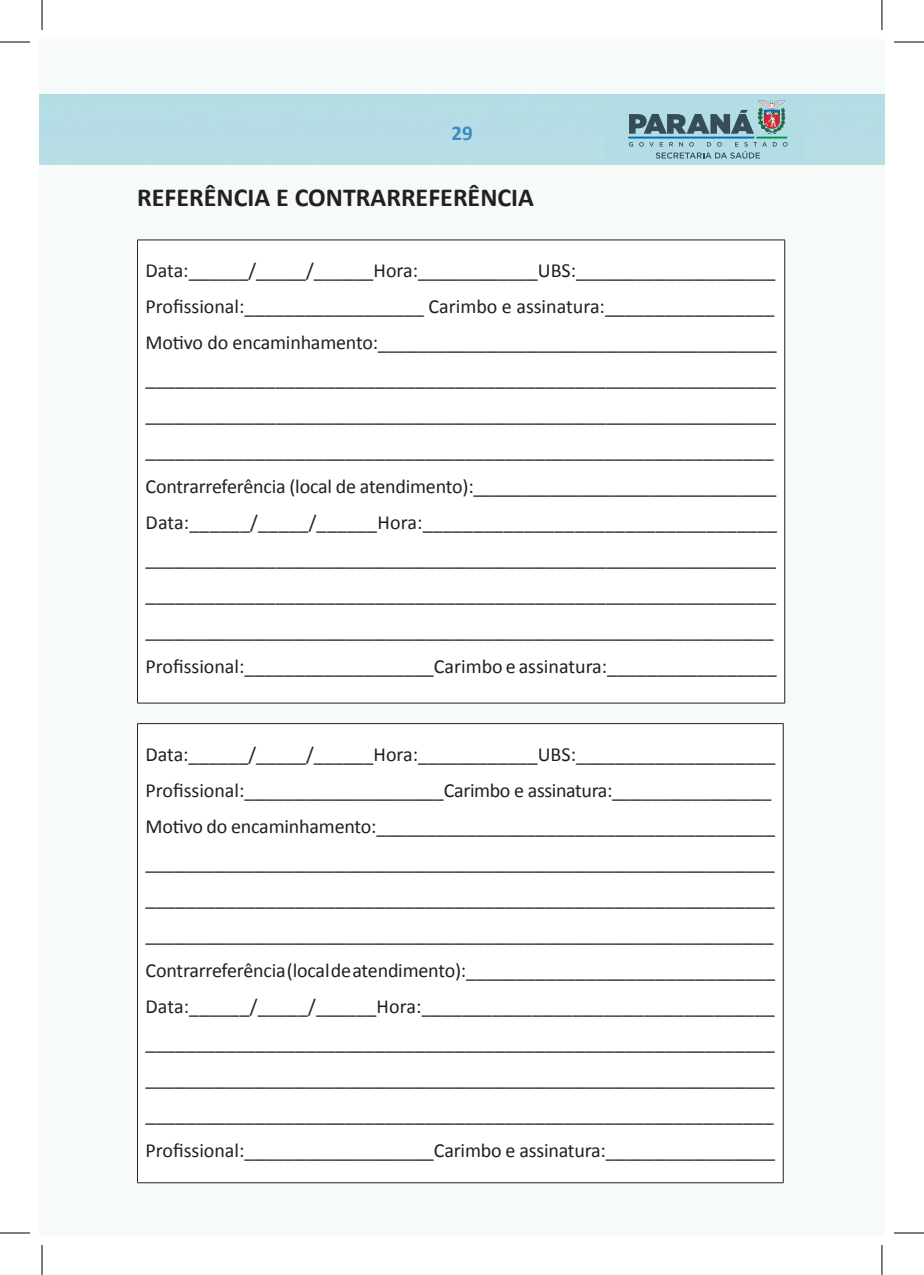
<style>
.page{position:relative;width:924px;height:1275px;background:#fff}
.page>*{position:absolute;margin:0;border:0;box-sizing:border-box;transform-origin:0 0}
.t1{font:700 26px "Calibri";color:#231f20}
.t2{font:700 21px "Calibri";color:#398cc4}
.t3{font:20px/36px "Calibri";letter-spacing:-.01em;color:#231f20;text-align:justify}
</style>
<div class="page">
<div style="left:603px;top:95px;width:201px;height:68px;background:#b3dde5"></div>
<svg style="left:628px;top:100px;width:159px;height:59px"></svg>
<hr style="left:137px;top:240px;width:647px;height:1px;background:#231f20">
<hr style="left:137px;top:240px;width:1px;height:463px;background:#231f20">
<hr style="left:784px;top:240px;width:1px;height:463px;background:#231f20">
<hr style="left:137px;top:703px;width:647px;height:1px;background:#231f20">
<hr style="left:137px;top:723px;width:646px;height:1px;background:#231f20">
<hr style="left:137px;top:724px;width:1px;height:458px;background:#231f20">
<hr style="left:782px;top:724px;width:1px;height:458px;background:#231f20">
<hr style="left:137px;top:1182px;width:646px;height:1px;background:#231f20">
<hr style="left:0;top:42px;width:30px;height:1px;background:#000">
<hr style="left:893px;top:42px;width:30px;height:1px;background:#000">
<hr style="left:0;top:1232px;width:30px;height:1px;background:#000">
<hr style="left:893px;top:1232px;width:30px;height:1px;background:#000">
<hr style="left:42px;top:0;width:1px;height:30px;background:#000">
<hr style="left:42px;top:1245px;width:1px;height:30px;background:#000">
<hr style="left:881px;top:0;width:1px;height:30px;background:#000">
<hr style="left:881px;top:1245px;width:1px;height:30px;background:#000">
<p class="t2" style="left:451px;top:118px;width:23px">29</p>
<p class="t1" style="left:137px;top:178px;width:398px">REFERÊNCIA E CONTRARREFERÊNCIA</p>
<p class="t3" style="left:145px;top:251px;width:631px">Data:______/_____/______Hora:____________UBS:____________________</p>
<p class="t3" style="left:145px;top:287px;width:630px">Profissional:__________________ Carimbo e assinatura:_________________</p>
<p class="t3" style="left:145px;top:323px;width:632px">Motivo do encaminhamento:________________________________________ _______________________________________________________________ _______________________________________________________________ _______________________________________________________________</p>
<p class="t3" style="left:145px;top:467px;width:632px">Contrarreferência (local de atendimento):_______________________________</p>
<p class="t3" style="left:145px;top:503px;width:632px">Data:______/_____/______Hora:___________________________________ _______________________________________________________________ _______________________________________________________________ _______________________________________________________________</p>
<p class="t3" style="left:145px;top:647px;width:632px">Profissional:___________________Carimbo e assinatura:_________________</p>
<p class="t3" style="left:145px;top:735px;width:631px">Data:______/_____/______Hora:____________UBS:____________________</p>
<p class="t3" style="left:145px;top:771px;width:627px">Profissional:____________________Carimbo e assinatura:________________</p>
<p class="t3" style="left:145px;top:807px;width:631px">Motivo do encaminhamento:________________________________________ _______________________________________________________________ _______________________________________________________________ _______________________________________________________________</p>
<p class="t3" style="left:145px;top:951px;width:630px">Contrarreferência (local de atendimento):_______________________________</p>
<p class="t3" style="left:145px;top:987px;width:630px">Data:______/_____/______Hora:___________________________________ _______________________________________________________________ _______________________________________________________________ _______________________________________________________________</p>
<p class="t3" style="left:145px;top:1131px;width:631px">Profissional:___________________Carimbo e assinatura:_________________</p>
</div>
